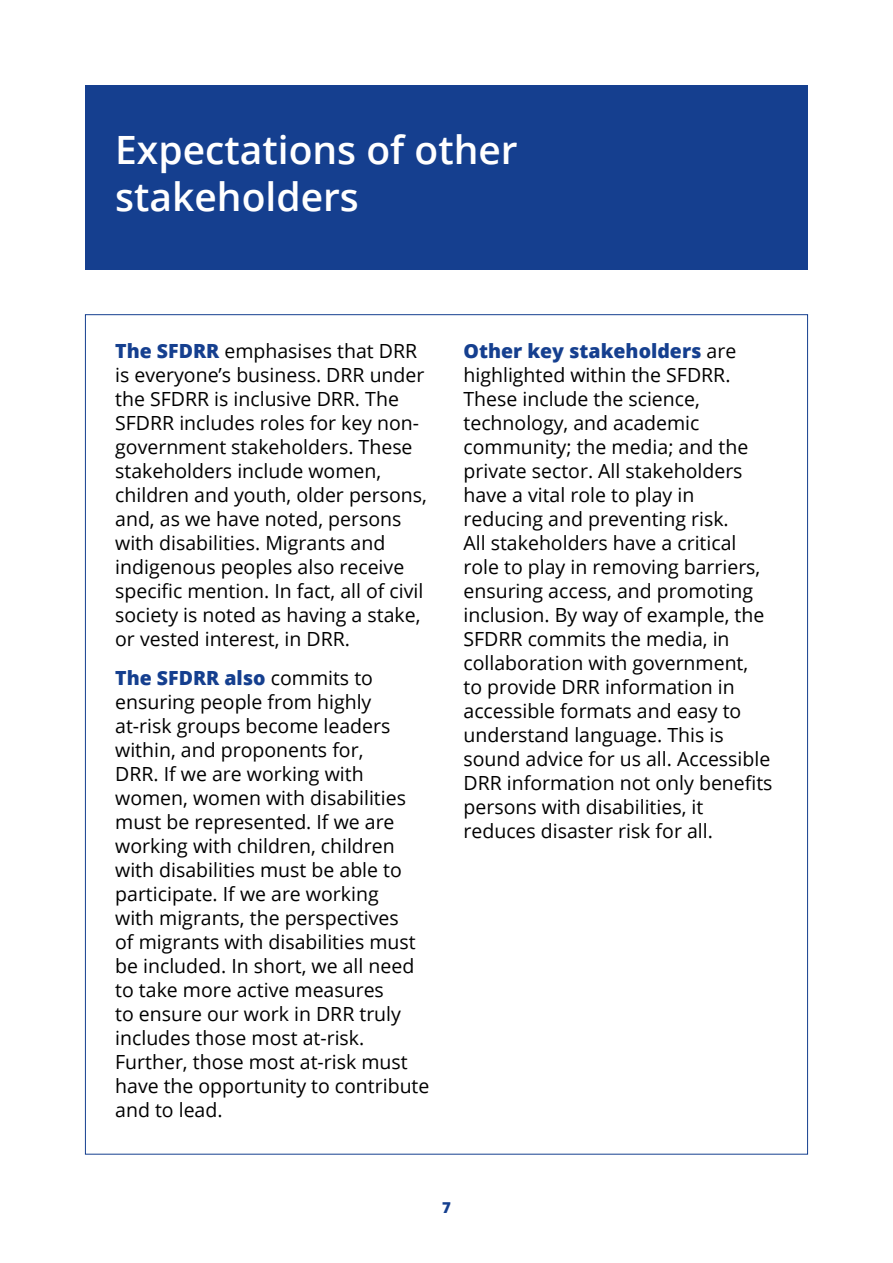
<style>
.page{position:relative;width:893px;height:1263px;background:#fff}
.page>*{position:absolute;margin:0;border:0;box-sizing:border-box;transform-origin:0 0}
.t1{font:600 39px/46.8px "Open Sans";color:#fff}
.t2{font:19.5px/24px "Open Sans";color:#000}
.t3{font:800 15px "Open Sans";color:#153f8f}
.s1{font-weight:800;color:#153f8f}
</style>
<div class="page">
<div style="left:85px;top:85px;width:723px;height:185px;background:#153f8f"></div>
<h1 class="t1" style="left:115px;top:125px;width:404px">Expectations of other stakeholders</h1>
<p class="t2" style="left:115px;top:338px;width:313px"><span class="s1">The SFDRR</span> emphasises that DRR is everyone’s business. DRR under the SFDRR is inclusive DRR. The<br>SFDRR includes roles for key non&shy;government stakeholders. These stakeholders include women, children and youth, older persons, and, as we have noted, persons with disabilities. Migrants and indigenous peoples also receive specific mention. In fact, all of civil society is noted as having a stake, or vested interest, in DRR.</p>
<p class="t2" style="left:115px;top:665px;width:316px"><span class="s1">The SFDRR also</span> commits to ensuring people from highly at-risk groups become leaders within, and proponents for,<br>DRR. If we are working with women, women with disabilities must be represented. If we are working with children, children with disabilities must be able to participate. If we are working<br>with migrants, the perspectives<br>of migrants with disabilities must be included. In short, we all need to take more active measures<br>to ensure our work in DRR truly includes those most at-risk.<br>Further, those most at-risk must have the opportunity to contribute and to lead.</p>
<p class="t2" style="left:463px;top:338px;width:311px"><span class="s1">Other key stakeholders</span> are highlighted within the SFDRR.<br>These include the science, technology, and academic community; the media; and the private sector. All stakeholders have a vital role to play in reducing and preventing risk.<br>All stakeholders have a critical role to play in removing barriers, ensuring access, and promoting inclusion. By way of example, the<br>SFDRR commits the media, in collaboration with government,<br>to provide DRR information in accessible formats and easy to understand language. This is sound advice for us all. Accessible<br>DRR information not only benefits persons with disabilities, it reduces disaster risk for all.</p>
<p class="t3" style="left:442px;top:1196px;width:10px">7</p>
</div>
